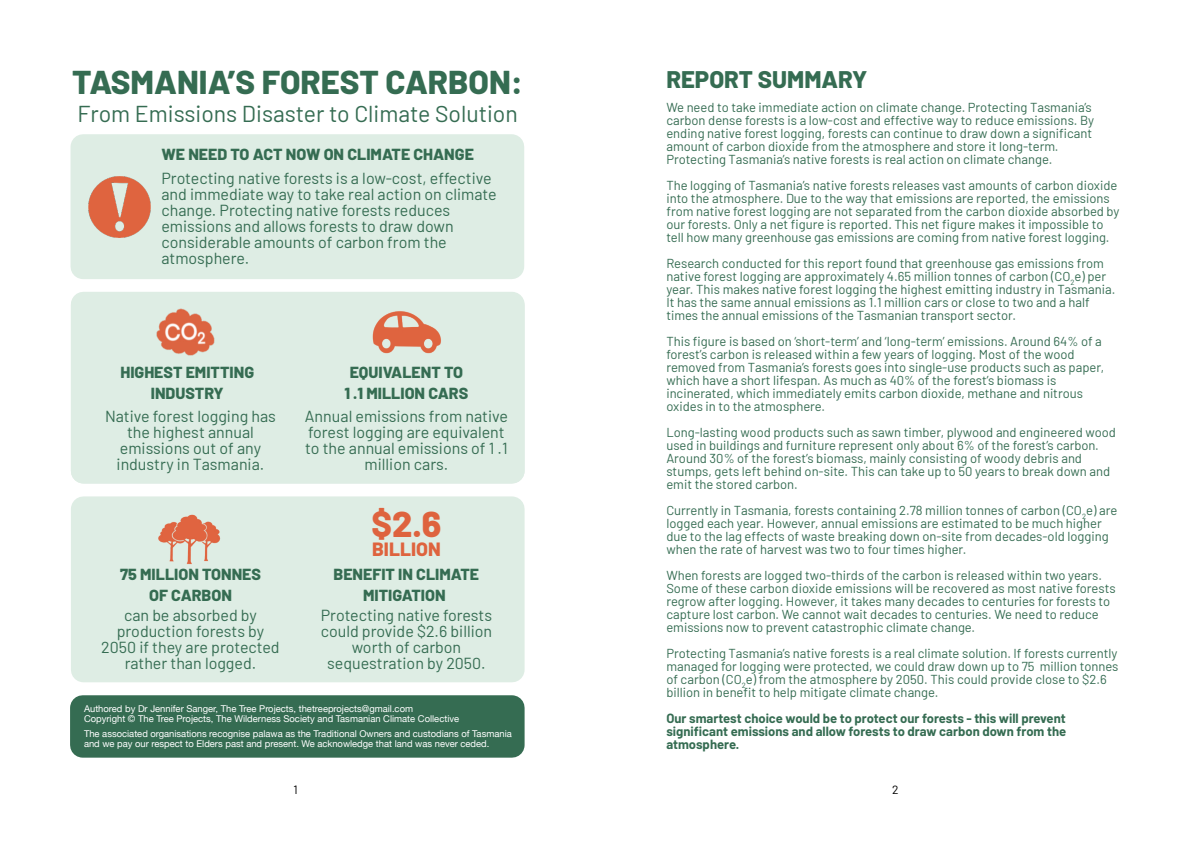
<style>
.page{position:relative;width:1191px;height:842px;background:#fff}
.page>*{position:absolute;margin:0;border:0;box-sizing:border-box;transform-origin:0 0}
.t1{font:800 35.8px "Barlow";color:#de633e}
.t2{font:800 33px "Barlow";color:#356c52}
.t3{font:800 24px "Barlow";color:#356c52}
.t4{font:23px "Barlow";color:#356c52}
.t5{font:800 20px/21px "Barlow";color:#356c52}
.t6{font:800 19.2px "Barlow";color:#de633e}
.t7{font:16px/16px "Barlow";color:#356c52;text-align:center}
.t8{font:800 16px/21px "Barlow";color:#356c52;text-align:center}
.t9{font:13px/13px "Barlow";color:#356c52}
.t10{font:700 13px/13px "Barlow";color:#356c52;text-align:justify}
.t11{font:12px "Barlow";color:#000}
.t12{font:9.4px/10px "Helvetica Neue";color:#fff}
</style>
<div class="page">
<div style="left:70px;top:695px;width:454px;height:63px;background:#356c52"></div>
<div style="left:71px;top:292px;width:453px;height:191px;background:#deede4"></div>
<img style="left:369px;top:306px;width:74px;height:48px">
<img style="left:156px;top:309px;width:59px;height:46px">
<div style="left:71px;top:496px;width:453px;height:186px;background:#deede4"></div>
<div style="left:71px;top:134px;width:453px;height:145px;background:#deede4"></div>
<img style="left:154px;top:507px;width:73px;height:58px">
<img style="left:88px;top:176px;width:62px;height:61px">
<h2 class="t2" style="left:72px;top:61px;width:452px">TASMANIA’S FOREST CARBON:</h2>
<h3 class="t4" style="left:78px;top:99px;width:442px">From Emissions Disaster to Climate Solution</h3>
<p class="t8" style="left:162px;top:143px;width:314px">WE NEED TO ACT NOW ON CLIMATE CHANGE</p>
<p class="t7" style="left:161px;top:170px;width:337px;text-align:left">Protecting native forests is a low-cost, effective and immediate way to take real action on climate change. Protecting native forests reduces emissions and allows forests to draw down considerable amounts of carbon from the atmosphere.</p>
<h3 class="t5" style="left:128px;top:360px;width:120px">2ND HIGHEST</h3>
<h3 class="t5" style="left:311px;top:360px;width:144px">EQUIVALENT TO<br>2 MILLION CARS</h3>
<p class="t7" style="left:105px;top:408px;width:172px">Native forest logging has the highest annual emissions out of any industry in Tasmania.</p>
<p class="t8" style="left:120px;top:361px;width:135px">HIGHEST EMITTING<br>INDUSTRY</p>
<p class="t8" style="left:344px;top:361px;width:125px">EQUIVALENT TO<br>1 .1 MILLION CARS</p>
<p class="t7" style="left:305px;top:408px;width:204px">Annual emissions from native forest logging are equivalent to the annual emissions of 1 .1 million cars.</p>
<p class="t7" style="left:97px;top:409px;width:178px;text-align:left">second highest em tter in<br>Tasmania</p>
<h1 class="t1" style="left:371px;top:501px;width:72px">$2.6</h1>
<h3 class="t6" style="left:372px;top:537px;width:70px">BILLION</h3>
<h3 class="t5" style="left:97px;top:561px;width:182px;text-align:center">2ND HIGHEST<br>EMITTING INDUSTRY</h3>
<p class="t7" style="left:101px;top:607px;width:180px">can be absorbed by production forests by<br>2050 if they are protected rather than logged.</p>
<p class="t8" style="left:120px;top:563px;width:142px">75 MILLION TONNES<br>OF CARBON</p>
<p class="t8" style="left:333px;top:563px;width:147px">BENEFIT IN CLIMATE<br>MITIGATION</p>
<p class="t7" style="left:321px;top:607px;width:173px">Protecting native forests could provide $2.6 billion worth of carbon sequestration by 2050.</p>
<p class="t12" style="left:84px;top:703px;width:377px">Authored by Dr Jennifer Sanger, The Tree Projects, thetreeprojects@gmail.com<br>Copyright © The Tree Projects, The Wilderness Society and Tasmanian Climate Collective</p>
<p class="t12" style="left:84px;top:728px;width:429px">The associated organisations recognise palawa as the Traditional Owners and custodians of Tasmania and we pay our respect to Elders past and present. We acknowledge that land was never ceded.</p>
<h3 class="t3" style="left:666px;top:64px;width:202px">REPORT SUMMARY</h3>
<p class="t9" style="left:666px;top:100px;width:429px">We need to take immediate action on climate change. Protecting Tasmania’s carbon dense forests is a low-cost and effective way to reduce emissions. By ending native forest logging, forests can continue to draw down a significant amount of carbon dioxide from the atmosphere and store it long-term.<br>Protecting Tasmania’s native forests is real action on climate change.</p>
<p class="t9" style="left:666px;top:178px;width:455px">The logging of Tasmania’s native forests releases vast amounts of carbon dioxide into the atmosphere. Due to the way that emissions are reported, the emissions from native forest logging are not separated from the carbon dioxide absorbed by our forests. Only a net figure is reported. This net figure makes it impossible to tell how many greenhouse gas emissions are coming from native forest logging.</p>
<p class="t9" style="left:666px;top:256px;width:450px">Research conducted for this report found that greenhouse gas emissions from native forest logging are approximately 4.65 million tonnes of carbon (CO<sub>2</sub>e) per year. This makes native forest logging the highest emitting industry in Tasmania.<br>It has the same annual emissions as 1.1 million cars or close to two and a half times the annual emissions of the Tasmanian transport sector.</p>
<p class="t9" style="left:666px;top:334px;width:439px">This figure is based on ‘short-term’ and ‘long-term’ emissions. Around 64% of a forest’s carbon is released within a few years of logging. Most of the wood removed from Tasmania’s forests goes into single-use products such as paper, which have a short lifespan. As much as 40% of the forest’s biomass is incinerated, which immediately emits carbon dioxide, methane and nitrous oxides in to the atmosphere.</p>
<p class="t9" style="left:666px;top:425px;width:451px">Long-lasting wood products such as sawn timber, plywood and engineered wood used in buildings and furniture represent only about 6% of the forest’s carbon.<br>Around 30% of the forest’s biomass, mainly consisting of woody debris and stumps, gets left behind on-site. This can take up to 50 years to break down and emit the stored carbon.</p>
<p class="t9" style="left:666px;top:503px;width:452px">Currently in Tasmania, forests containing 2.78 million tonnes of carbon (CO<sub>2</sub>e) are logged each year. However, annual emissions are estimated to be much higher due to the lag effects of waste breaking down on-site from decades-old logging when the rate of harvest was two to four times higher.</p>
<p class="t9" style="left:666px;top:568px;width:451px">When forests are logged two-thirds of the carbon is released within two years.<br>Some of these carbon dioxide emissions will be recovered as most native forests regrow after logging. However, it takes many decades to centuries for forests to capture lost carbon. We cannot wait decades to centuries. We need to reduce emissions now to prevent catastrophic climate change.</p>
<p class="t9" style="left:666px;top:646px;width:453px">Protecting Tasmania’s native forests is a real climate solution. If forests currently managed for logging were protected, we could draw down up to 75 million tonnes of carbon (CO<sub>2</sub>e) from the atmosphere by 2050. This could provide close to $2.6 billion in benefit to help mitigate climate change.</p>
<p class="t10" style="left:666px;top:711px;width:401px">Our smartest choice would be to protect our forests - this will prevent significant emissions and allow forests to draw carbon down from the atmosphere.</p>
<p class="t11" style="left:293px;top:782px;width:6px">1</p>
<p class="t11" style="left:892px;top:782px;width:8px">2</p>
</div>
